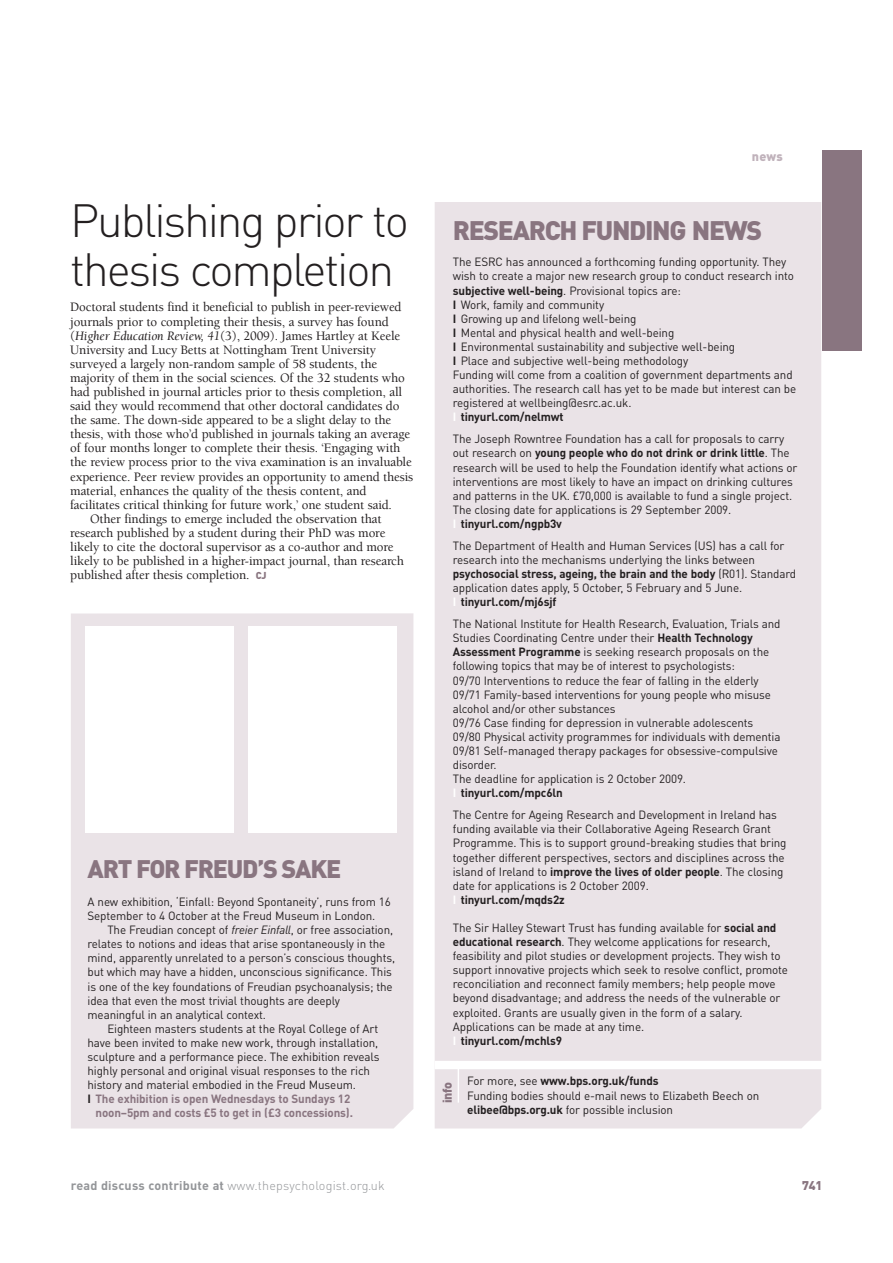
<style>
.page{position:relative;width:893px;height:1263px;background:#fff}
.page>*{position:absolute;margin:0;border:0;box-sizing:border-box;transform-origin:0 0}
.t1{font:300 46.05px/48.8px "DIN Pro";letter-spacing:-.045em;color:#231f20}
.t2{font:900 26.55px "DIN Pro";letter-spacing:-.05em;color:#897580}
.t3{font:900 25.05px "DIN Pro";letter-spacing:-.05em;color:#897580}
.t4{font:500 13.2px "Berkeley Std";letter-spacing:-.01em;color:#231f20}
.t5{font:300 12.6px "DIN Pro";letter-spacing:.015em;color:#939598}
.t6{font:900 12.6px "DIN Pro";letter-spacing:-.05em;color:#897580}
.t7{font:900 12.6px "DIN Pro";color:#c0b2bb}
.t8{font:11.85px/14.1px "DIN Pro";letter-spacing:-.01em;color:#231f20}
.t9{font:700 11.85px "DIN Pro";letter-spacing:-.01em;color:#897580}
.s1{font-weight:400;font-style:italic}
.s2{font-family:"DIN Pro";font-weight:900;font-size:9.9px;color:#897580}
.s3{font-style:italic}
.s4{color:#231f20}
.s5{font-weight:700}
.s6{font-weight:700;color:#fff}
</style>
<div class="page">
<div style="left:822px;top:151px;width:40px;height:200px;background:#897580"></div>
<div style="left:71px;top:613px;width:342px;height:516px;background:#eae3e7"></div>
<div style="left:435px;top:202px;width:386px;height:927px;background:#eae3e7"></div>
<hr style="left:458px;top:1063px;width:1px;height:40px;background:#fff">
<div style="left:435px;top:1061px;width:427px;height:8px;background:#fff"></div>
<div style="left:85px;top:626px;width:149px;height:207px;background:#fff"></div>
<div style="left:247px;top:626px;width:149px;height:207px;background:#fff"></div>
<h1 class="t1" style="left:70px;top:202px;width:340px">Publishing prior to thesis completion</h1>
<p class="t4" style="left:70px;top:302px;width:333px">Doctoral students find it beneficial to publish in peer-reviewed</p>
<p class="t4" style="left:70px;top:316px;width:320px">journals prior to completing their thesis, a survey has found</p>
<p class="t4" style="left:70px;top:330px;width:332px">(<span class="s1">Higher Education Review, 41</span>(3), 2009). James Hartley at Keele</p>
<p class="t4" style="left:70px;top:344px;width:307px">University and Lucy Betts at Nottingham Trent University</p>
<p class="t4" style="left:70px;top:358px;width:309px">surveyed a largely non-random sample of 58 students, the</p>
<p class="t4" style="left:70px;top:373px;width:336px">majority of them in the social sciences. Of the 32 students who</p>
<p class="t4" style="left:70px;top:387px;width:333px">had published in journal articles prior to thesis completion, all</p>
<p class="t4" style="left:70px;top:401px;width:331px">said they would recommend that other doctoral candidates do</p>
<p class="t4" style="left:70px;top:415px;width:322px">the same. The down-side appeared to be a slight delay to the</p>
<p class="t4" style="left:70px;top:429px;width:342px">thesis, with those who’d published in journals taking an average</p>
<p class="t4" style="left:70px;top:443px;width:332px">of four months longer to complete their thesis. ‘Engaging with</p>
<p class="t4" style="left:70px;top:457px;width:343px">the review process prior to the viva examination is an invaluable</p>
<p class="t4" style="left:70px;top:471px;width:344px">experience. Peer review provides an opportunity to amend thesis</p>
<p class="t4" style="left:70px;top:485px;width:298px">material, enhances the quality of the thesis content, and</p>
<p class="t4" style="left:70px;top:499px;width:323px">facilitates critical thinking for future work,’ one student said.</p>
<p class="t4" style="left:90px;top:513px;width:293px">Other findings to emerge included the observation that</p>
<p class="t4" style="left:70px;top:528px;width:317px">research published by a student during their PhD was more</p>
<p class="t4" style="left:70px;top:542px;width:325px">likely to cite the doctoral supervisor as a co-author and more</p>
<p class="t4" style="left:70px;top:556px;width:335px">likely to be published in a higher-impact journal, than research</p>
<p class="t4" style="left:70px;top:570px;width:198px">published after thesis completion. <span class="s2">CJ</span></p>
<h3 class="t3" style="left:88px;top:855px;width:255px">ART FOR FREUD’S SAKE</h3>
<p class="t8" style="left:88px;top:896px;width:305px">A new exhibition, ‘Einfall: Beyond Spontaneity’, runs from 16<br>September to 4 October at the Freud Museum in London.</p>
<p class="t8" style="left:88px;top:924px;width:309px;text-indent:20px">The Freudian concept of <span class="s3">freier Einfall</span>, or free association, relates to notions and ideas that arise spontaneously in the mind, apparently unrelated to a person’s conscious thoughts, but which may have a hidden, unconscious significance. This is one of the key foundations of Freudian psychoanalysis; the idea that even the most trivial thoughts are deeply meaningful in an analytical context.</p>
<p class="t8" style="left:107px;top:1023px;width:272px">Eighteen masters students at the Royal College of Art</p>
<p class="t8" style="left:88px;top:1037px;width:292px">have been invited to make new work, through installation,</p>
<p class="t8" style="left:88px;top:1051px;width:293px">sculpture and a performance piece. The exhibition reveals</p>
<p class="t8" style="left:88px;top:1065px;width:284px">highly personal and original visual responses to the rich</p>
<p class="t8" style="left:88px;top:1079px;width:270px">history and material embodied in the Freud Museum.</p>
<p class="t9" style="left:88px;top:1095px;width:264px"><span class="s4">I</span> The exhibition is open Wednesdays to Sundays 12</p>
<p class="t9" style="left:95px;top:1109px;width:259px">noon–5pm and costs £5 to get in (£3 concessions).</p>
<p class="t7" style="left:752px;top:149px;width:32px">news</p>
<h2 class="t2" style="left:453px;top:216px;width:311px">RESEARCH FUNDING NEWS</h2>
<p class="t8" style="left:453px;top:256px;width:345px">The ESRC has announced a forthcoming funding opportunity. They wish to create a major new research group to conduct research into <span class="s5">subjective well-being</span>. Provisional topics are:<br><span class="s5">I</span> Work, family and community<br><span class="s5">I</span> Growing up and lifelong well-being<br><span class="s5">I</span> Mental and physical health and well-being<br><span class="s5">I</span> Environmental sustainability and subjective well-being<br><span class="s5">I</span> Place and subjective well-being methodology<br>Funding will come from a coalition of government departments and authorities. The research call has yet to be made but interest can be registered at wellbeing@esrc.ac.uk.<br><span class="s6">I</span> <span class="s5">tinyurl.com/nelmwt</span></p>
<p class="t8" style="left:453px;top:433px;width:346px">The Joseph Rowntree Foundation has a call for proposals to carry out research on <span class="s5">young people who do not drink or drink little</span>. The research will be used to help the Foundation identify what actions or interventions are most likely to have an impact on drinking cultures and patterns in the UK. £70,000 is available to fund a single project.<br>The closing date for applications is 29 September 2009.<br><span class="s6">I</span> <span class="s5">tinyurl.com/ngpb3v</span></p>
<p class="t8" style="left:453px;top:540px;width:345px">The Department of Health and Human Services (US) has a call for research into the mechanisms underlying the links between <span class="s5">psychosocial stress, ageing, the brain and the body</span> (R01). Standard application dates apply, 5 October, 5 February and 5 June.<br><span class="s6">I</span> <span class="s5">tinyurl.com/mj6sjf</span></p>
<p class="t8" style="left:453px;top:618px;width:329px">The National Institute for Health Research, Evaluation, Trials and Studies Coordinating Centre under their <span class="s5">Health Technology Assessment Programme</span> is seeking research proposals on the following topics that may be of interest to psychologists:<br>09/70 Interventions to reduce the fear of falling in the elderly 09/71 Family-based interventions for young people who misuse alcohol and/or other substances<br>09/76 Case finding for depression in vulnerable adolescents 09/80 Physical activity programmes for individuals with dementia 09/81 Self-managed therapy packages for obsessive-compulsive disorder.<br>The deadline for application is 2 October 2009.<br><span class="s6">I</span> <span class="s5">tinyurl.com/mpc6ln</span></p>
<p class="t8" style="left:453px;top:809px;width:335px">The Centre for Ageing Research and Development in Ireland has funding available via their Collaborative Ageing Research Grant Programme. This is to support ground-breaking studies that bring together different perspectives, sectors and disciplines across the island of Ireland to <span class="s5">improve the lives of older people</span>. The closing date for applications is 2 October 2009.<br><span class="s6">I</span> <span class="s5">tinyurl.com/mqds2z</span></p>
<p class="t8" style="left:453px;top:922px;width:337px">The Sir Halley Stewart Trust has funding available for <span class="s5">social and educational research</span>. They welcome applications for research, feasibility and pilot studies or development projects. They wish to support innovative projects which seek to resolve conflict, promote reconciliation and reconnect family members; help people move beyond disadvantage; and address the needs of the vulnerable or exploited. Grants are usually given in the form of a salary.<br>Applications can be made at any time.<br><span class="s6">I</span> <span class="s5">tinyurl.com/mchls9</span></p>
<p class="t6" style="left:440px;top:1103px;width:22px;rotate:-90deg">info</p>
<p class="t8" style="left:467px;top:1076px;width:294px">For more, see <span class="s5">www.bps.org.uk/funds<br></span>Funding bodies should e-mail news to Elizabeth Beech on <span class="s5">elibee@bps.org.uk</span> for possible inclusion</p>
<p class="t5" style="left:71px;top:1181px;width:315px"><span class="s5">read discuss contribute at</span> www.thepsychologist.org.uk</p>
<p class="t6" style="left:802px;top:1178px;width:22px">741</p>
</div>
